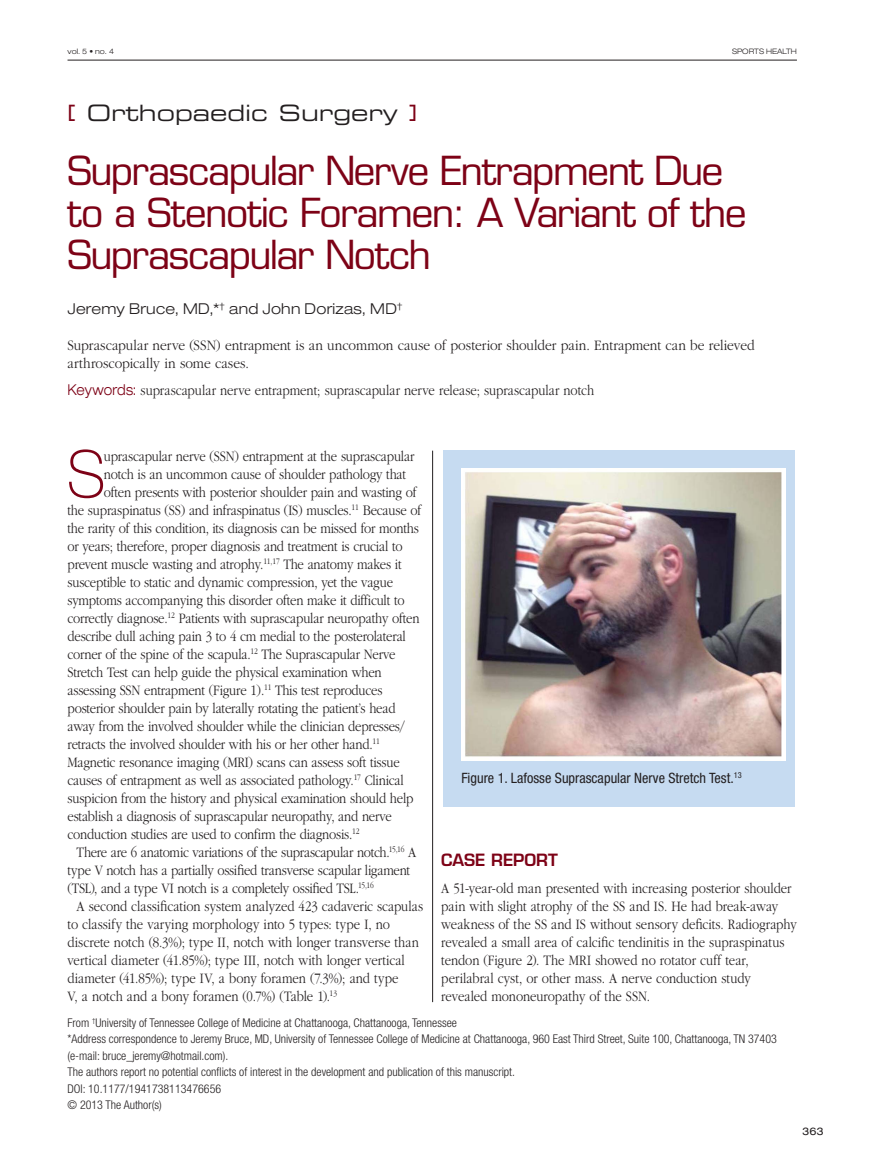
<style>
.page{position:relative;width:878px;height:1175px;background:#fff}
.page>*{position:absolute;margin:0;border:0;box-sizing:border-box;transform-origin:0 0}
.OP{font:100 expanded 65.4px "Helvetica Neue LT Std";color:#7d0216;scale:.85 1}
.AT{font:39px/42px "Eurostile";letter-spacing:-.04em;color:#7d0216}
.Department{font:22.5px "Eurostile Extended Two";color:#231f20}
.SEC-A{font:600 16.5px "Eurostile";letter-spacing:-.005em;color:#7d0216}
.OP-2{font:300 15px "ITC Garamond Std";letter-spacing:-.015em;color:#231f20;scale:.85 1}
.Text-Indent{font:300 15px/18px "ITC Garamond Std";letter-spacing:-.005em;color:#231f20;scale:.85 1}
.AB{font:300 15px/18px "ITC Garamond Std";color:#231f20;scale:.9 1}
.KW{font:300 15px "ITC Garamond Std";color:#231f20;scale:.85 1}
.AU{font:300 expanded 15px "Helvetica Neue LT Std";letter-spacing:.015em;color:#231f20}
.FG{font:condensed 14.25px "Helvetica Neue LT Std";color:#231f20}
.AN{font:300 condensed 12px/16.5px "Helvetica Neue LT Std";color:#231f20}
.t1{font:expanded 10.5px "Helvetica Neue LT Std";color:#231f20}
.t2{font:300 expanded 7.5px "Helvetica Neue LT Std";color:#231f20}
.s1{color:#7d0216}
.s2{font-family:"Helvetica Neue LT Std";font-stretch:expanded;color:#7d0216}
</style>
<div class="page">
<hr style="left:68px;top:60px;width:728px;height:1px;background:#231f20">
<hr style="left:432px;top:450px;width:1px;height:552px;background:#231f20">
<div style="left:443px;top:450px;width:351px;height:357px;background:#c6dbf1"></div>
<img style="left:461px;top:468px;width:324px;height:292px">
<p class="t2" style="left:68px;top:46px;width:48px">vol. 5 • no. 4</p>
<p class="t2" style="left:732px;top:46px;width:66px">SPORTS HEALTH</p>
<p class="Department" style="left:68px;top:98px;width:351px"><span class="s1">[</span> Orthopaedic Surgery <span class="s1">]</span></p>
<p class="AT" style="left:68px;top:150px;width:680px">Suprascapular Nerve Entrapment Due to a Stenotic Foramen: A Variant of the<br>Suprascapular Notch</p>
<p class="AU" style="left:68px;top:300px;width:337px">Jeremy Bruce, MD,*<sup>†</sup> and John Dorizas, MD<sup>†</sup></p>
<p class="AB" style="left:68px;top:337px;width:765px">Suprascapular nerve (SSN) entrapment is an uncommon cause of posterior shoulder pain. Entrapment can be relieved arthroscopically in some cases.</p>
<p class="KW" style="left:68px;top:382px;width:621px"><span class="s2">Keywords:</span> suprascapular nerve entrapment; suprascapular nerve release; suprascapular notch</p>
<p class="OP" style="left:68px;top:435px;width:45px">S</p>
<p class="OP-2" style="left:104px;top:448px;width:367px">uprascapular nerve (SSN) entrapment at the suprascapular</p>
<p class="OP-2" style="left:104px;top:466px;width:357px">notch is an uncommon cause of shoulder pathology that</p>
<p class="OP-2" style="left:104px;top:484px;width:369px">often presents with posterior shoulder pain and wasting of</p>
<p class="OP-2" style="left:68px;top:502px;width:417px">the supraspinatus (SS) and infraspinatus (IS) muscles.<sup>11</sup> Because of</p>
<p class="OP-2" style="left:68px;top:520px;width:415px">the rarity of this condition, its diagnosis can be missed for months</p>
<p class="OP-2" style="left:68px;top:538px;width:395px">or years; therefore, proper diagnosis and treatment is crucial to</p>
<p class="OP-2" style="left:68px;top:556px;width:394px">prevent muscle wasting and atrophy.<sup>11,17</sup> The anatomy makes it</p>
<p class="OP-2" style="left:68px;top:574px;width:384px">susceptible to static and dynamic compression, yet the vague</p>
<p class="OP-2" style="left:68px;top:592px;width:398px">symptoms accompanying this disorder often make it difficult to</p>
<p class="OP-2" style="left:68px;top:610px;width:415px">correctly diagnose.<sup>12</sup> Patients with suprascapular neuropathy often</p>
<p class="OP-2" style="left:68px;top:628px;width:399px">describe dull aching pain 3 to 4 cm medial to the posterolateral</p>
<p class="OP-2" style="left:68px;top:646px;width:387px">corner of the spine of the scapula.<sup>12</sup> The Suprascapular Nerve</p>
<p class="OP-2" style="left:68px;top:664px;width:371px">Stretch Test can help guide the physical examination when</p>
<p class="OP-2" style="left:68px;top:682px;width:372px">assessing SSN entrapment (Figure 1).<sup>11</sup> This test reproduces</p>
<p class="OP-2" style="left:68px;top:700px;width:387px">posterior shoulder pain by laterally rotating the patient’s head</p>
<p class="OP-2" style="left:68px;top:718px;width:398px">away from the involved shoulder while the clinician depresses/</p>
<p class="OP-2" style="left:68px;top:736px;width:369px">retracts the involved shoulder with his or her other hand.<sup>11</sup></p>
<p class="OP-2" style="left:68px;top:754px;width:392px">Magnetic resonance imaging (MRI) scans can assess soft tissue</p>
<p class="OP-2" style="left:68px;top:772px;width:397px">causes of entrapment as well as associated pathology.<sup>17</sup> Clinical</p>
<p class="OP-2" style="left:68px;top:790px;width:408px">suspicion from the history and physical examination should help</p>
<p class="OP-2" style="left:68px;top:808px;width:383px">establish a diagnosis of suprascapular neuropathy, and nerve</p>
<p class="OP-2" style="left:68px;top:826px;width:345px">conduction studies are used to confirm the diagnosis.<sup>12</sup></p>
<p class="Text-Indent" style="left:68px;top:843px;width:412px;text-indent:9px">There are 6 anatomic variations of the suprascapular notch.<sup>15,16</sup> A type V notch has a partially ossified transverse scapular ligament (TSL), and a type VI notch is a completely ossified TSL.<sup>15,16</sup></p>
<p class="Text-Indent" style="left:68px;top:897px;width:420px;text-indent:9px">A second classification system analyzed 423 cadaveric scapulas to classify the varying morphology into 5 types: type I, no discrete notch (8.3%); type II, notch with longer transverse than vertical diameter (41.85%); type III, notch with longer vertical diameter (41.85%); type IV, a bony foramen (7.3%); and type<br>V, a notch and a bony foramen (0.7%) (Table 1).<sup>13</sup></p>
<p class="FG" style="left:461px;top:769px;width:282px">Figure 1. Lafosse Suprascapular Nerve Stretch Test.<sup>13</sup></p>
<p class="SEC-A" style="left:441px;top:849px;width:118px">CASE REPORT</p>
<p class="Text-Indent" style="left:441px;top:879px;width:420px">A 51-year-old man presented with increasing posterior shoulder pain with slight atrophy of the SS and IS. He had break-away weakness of the SS and IS without sensory deficits. Radiography revealed a small area of calcific tendinitis in the supraspinatus tendon (Figure 2). The MRI showed no rotator cuff tear, perilabral cyst, or other mass. A nerve conduction study revealed mononeuropathy of the SSN.</p>
<p class="AN" style="left:68px;top:1014px;width:391px">From <sup>†</sup>University of Tennessee College of Medicine at Chattanooga, Chattanooga, Tennessee</p>
<p class="AN" style="left:68px;top:1030px;width:710px">*Address correspondence to Jeremy Bruce, MD, University of Tennessee College of Medicine at Chattanooga, 960 East Third Street, Suite 100, Chattanooga, TN 37403 (e-mail: bruce_jeremy@hotmail.com).</p>
<p class="AN" style="left:68px;top:1063px;width:449px">The authors report no potential conflicts of interest in the development and publication of this manuscript.</p>
<p class="AN" style="left:68px;top:1080px;width:155px">DOI: 10.1177/1941738113476656</p>
<p class="AN" style="left:68px;top:1096px;width:96px">© 2013 The Author(s)</p>
<p class="t1" style="left:802px;top:1124px;width:23px">363</p>
</div>
